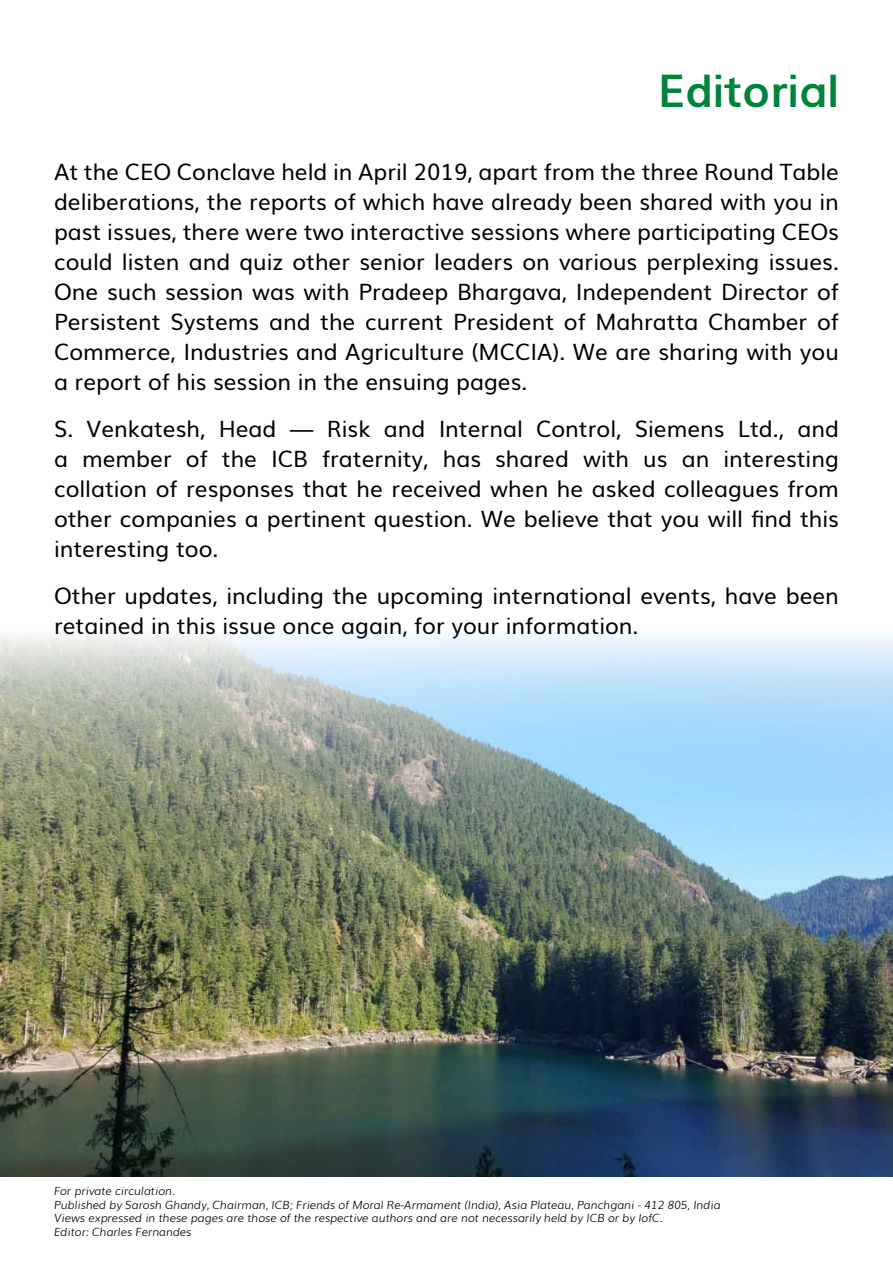
<style>
.page{position:relative;width:893px;height:1263px;background:#fff}
.page>*{position:absolute;margin:0;border:0;box-sizing:border-box;transform-origin:0 0}
.t1{font:700 45px "Muli";color:#00833b}
.t2{font:22.5px/30px "Muli";color:#000;text-align:justify}
.t3{font:italic 300 11.25px/13.5px "Muli";color:#000}
</style>
<div class="page">
<img style="left:0;top:634px;width:893px;height:543px">
<h1 class="t1" style="left:658px;top:55px;width:183px">Editorial</h1>
<p class="t2" style="left:54px;top:155px;width:786px">At the CEO Conclave held in April 2019, apart from the three Round Table deliberations, the reports of which have already been shared with you in past issues, there were two interactive sessions where participating CEOs could listen and quiz other senior leaders on various perplexing issues.<br>One such session was with Pradeep Bhargava, Independent Director of Persistent Systems and the current President of Mahratta Chamber of Commerce, Industries and Agriculture (MCCIA). We are sharing with you a report of his session in the ensuing pages.</p>
<p class="t2" style="left:54px;top:412px;width:786px">S. Venkatesh, Head — Risk and Internal Control, Siemens Ltd., and a member of the ICB fraternity, has shared with us an interesting collation of responses that he received when he asked colleagues from other companies a pertinent question. We believe that you will find this interesting too.</p>
<p class="t2" style="left:54px;top:579px;width:786px">Other updates, including the upcoming international events, have been retained in this issue once again, for your information.</p>
<p class="t3" style="left:54px;top:1184px;width:668px">For private circulation.<br>Published by Sarosh Ghandy, Chairman, ICB; Friends of Moral Re-Armament (India), Asia Plateau, Panchgani - 412 805, India Views expressed in these pages are those of the respective authors and are not necessarily held by ICB or by IofC.<br>Editor: Charles Fernandes</p>
</div>
